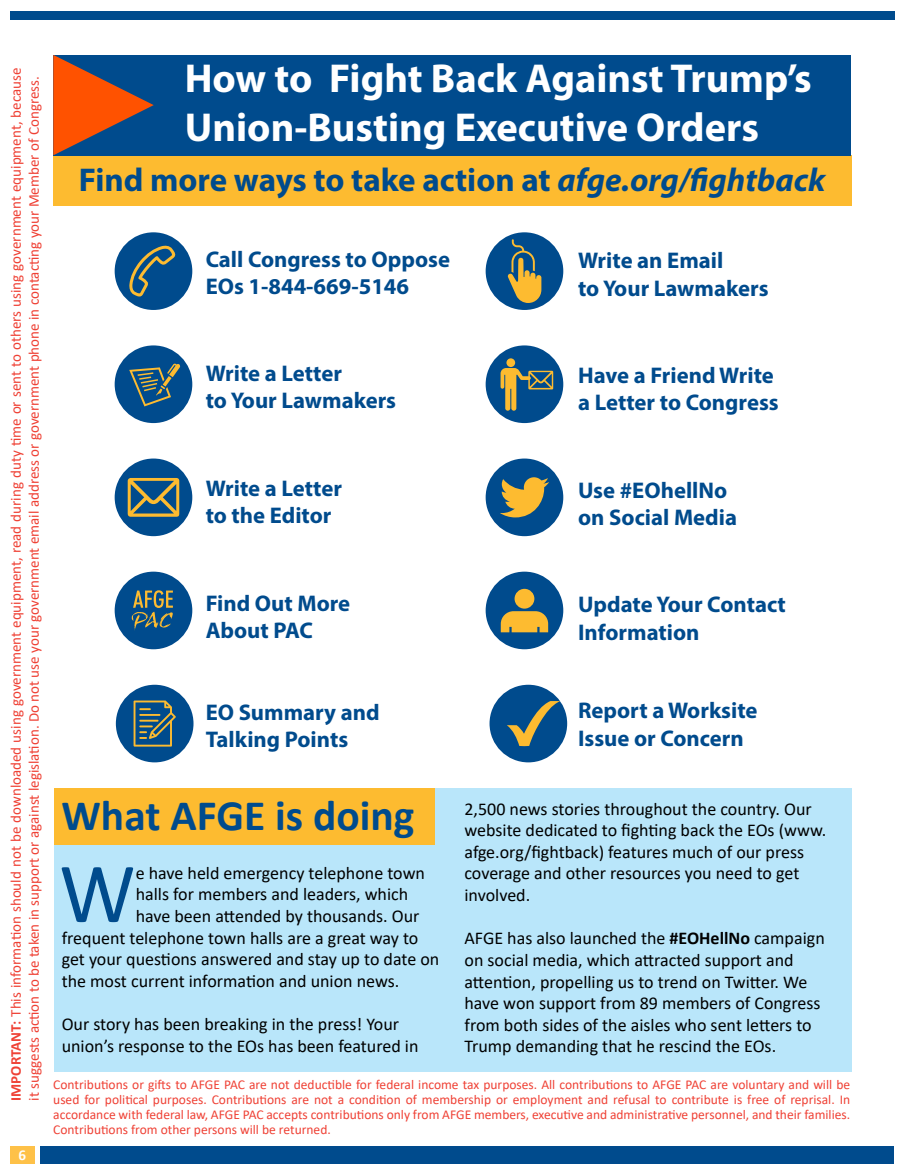
<style>
.page{position:relative;width:905px;height:1175px;background:#fff}
.page>*{position:absolute;margin:0;border:0;box-sizing:border-box;transform-origin:0 0}
.t1{font:86.1px "Calibri";color:#004b8d}
.t2{font:700 43.5px "Calibri";color:#004b8d}
.t3{font:700 40.5px/48.6px "Myriad Pro";color:#fff}
.t4{font:700 33px "Myriad Pro";color:#004b8d}
.t5{font:700 22.65px/27.3px "Myriad Pro";color:#004b8d}
.t6{font:18px/21.6px "Calibri";color:#000}
.t7{font:15px/18px "Calibri";color:#ef4135}
.t8{font:700 15px "Calibri";color:#fff}
.t9{font:13.5px/15px "Calibri";color:#ef4135;text-align:justify}
.s1{font-weight:700}
.s2{font-style:italic}
</style>
<div class="page">
<div style="left:11px;top:12px;width:884px;height:8px;background:#004b8d"></div>
<div style="left:40px;top:1146px;width:854px;height:17px;background:#004b8d"></div>
<div style="left:10px;top:1146px;width:24px;height:17px;background:#fec148"></div>
<div style="left:53px;top:155px;width:798px;height:50px;background:#fdbb30"></div>
<div style="left:53px;top:55px;width:797px;height:100px;background:#004b8d"></div>
<svg style="left:53px;top:55px;width:101px;height:100px"></svg>
<div style="left:54px;top:788px;width:797px;height:283px;background:#b9e6fa"></div>
<div style="left:54px;top:788px;width:381px;height:57px;background:#fdbb30"></div>
<div style="left:115px;top:232px;width:77px;height:78px;background:#004b8d;border-radius:50%"></div>
<div style="left:115px;top:458px;width:77px;height:78px;background:#004b8d;border-radius:50%"></div>
<div style="left:115px;top:345px;width:77px;height:78px;background:#004b8d;border-radius:50%"></div>
<div style="left:115px;top:571px;width:77px;height:78px;background:#004b8d;border-radius:50%"></div>
<div style="left:485px;top:232px;width:78px;height:78px;background:#004b8d;border-radius:50%"></div>
<div style="left:485px;top:458px;width:78px;height:78px;background:#004b8d;border-radius:50%"></div>
<div style="left:485px;top:345px;width:78px;height:78px;background:#004b8d;border-radius:50%"></div>
<div style="left:485px;top:571px;width:78px;height:78px;background:#004b8d;border-radius:50%"></div>
<div style="left:506px;top:358px;width:9px;height:9px;background:#fdbb30;border-radius:50%"></div>
<svg style="left:500px;top:368px;width:53px;height:43px"></svg>
<svg style="left:132px;top:590px;width:41px;height:40px"></svg>
<svg style="left:500px;top:477px;width:49px;height:40px"></svg>
<div style="left:514px;top:589px;width:20px;height:19px;background:#fdbb30;border-radius:50%"></div>
<svg style="left:501px;top:611px;width:47px;height:21px"></svg>
<svg style="left:507px;top:239px;width:34px;height:64px"></svg>
<svg style="left:129px;top:245px;width:47px;height:52px"></svg>
<svg style="left:129px;top:364px;width:51px;height:42px"></svg>
<svg style="left:128px;top:478px;width:51px;height:39px"></svg>
<div style="left:489px;top:684px;width:78px;height:78px;background:#004b8d;border-radius:50%"></div>
<div style="left:116px;top:684px;width:77px;height:78px;background:#004b8d;border-radius:50%"></div>
<svg style="left:507px;top:701px;width:53px;height:45px"></svg>
<svg style="left:133px;top:700px;width:43px;height:46px"></svg>
<p class="t7" style="left:6px;top:1100px;width:1034px;rotate:-90deg"><span class="s1">IMPORTANT:</span> This information should not be downloaded using government equipment, read during duty time or sent to others using government equipment, because it suggests action to be taken in support or against legislation. Do not use your government email address or government phone in contacting your Member of Congress.</p>
<p class="t8" style="left:19px;top:1143px;width:9px">6</p>
<h3 class="t3" style="left:185px;top:53px;width:628px">How to Fight Back Against Trump’s<br>Union-Busting Executive Orders</h3>
<h3 class="t4" style="left:79px;top:158px;width:748px">Find more ways to take action at <span class="s2">afge.org/fightback</span></h3>
<p class="t5" style="left:206px;top:244px;width:246px">Call Congress to Oppose<br>EOs 1-844-669-5146</p>
<p class="t5" style="left:578px;top:246px;width:192px">Write an Email<br>to Your Lawmakers</p>
<p class="t5" style="left:206px;top:359px;width:192px">Write a Letter<br>to Your Lawmakers</p>
<p class="t5" style="left:206px;top:474px;width:138px">Write a Letter to the Editor</p>
<p class="t5" style="left:578px;top:361px;width:202px">Have a Friend Write a Letter to Congress</p>
<p class="t5" style="left:578px;top:475px;width:160px">Use #EOhellNo on Social Media</p>
<p class="t5" style="left:206px;top:588px;width:146px">Find Out More<br>About PAC</p>
<p class="t5" style="left:206px;top:697px;width:175px">EO Summary and<br>Talking Points</p>
<h2 class="t2" style="left:62px;top:785px;width:354px">What AFGE is doing</h2>
<h1 class="t1" style="left:59px;top:833px;width:78px">W</h1>
<p class="t6" style="left:136px;top:861px;width:291px">e have held emergency telephone town</p>
<p class="t6" style="left:136px;top:883px;width:274px">halls for members and leaders, which</p>
<p class="t6" style="left:136px;top:904px;width:285px">have been attended by thousands. Our</p>
<p class="t6" style="left:62px;top:926px;width:358px">frequent telephone town halls are a great way to</p>
<p class="t6" style="left:62px;top:947px;width:379px">get your questions answered and stay up to date on</p>
<p class="t6" style="left:62px;top:969px;width:339px">the most current information and union news.</p>
<p class="t6" style="left:62px;top:1012px;width:358px">Our story has been breaking in the press! Your union’s response to the EOs has been featured in</p>
<p class="t5" style="left:578px;top:590px;width:209px">Update Your Contact<br>Information</p>
<p class="t5" style="left:578px;top:696px;width:181px">Report a Worksite<br>Issue or Concern</p>
<p class="t6" style="left:464px;top:797px;width:363px">2,500 news stories throughout the country. Our website dedicated to fighting back the EOs (www. afge.org/fightback) features much of our press coverage and other resources you need to get involved.</p>
<p class="t6" style="left:464px;top:927px;width:362px">AFGE has also launched the <span class="s1">#EOHellNo</span> campaign on social media, which attracted support and attention, propelling us to trend on Twitter. We have won support from 89 members of Congress from both sides of the aisles who sent letters to Trump demanding that he rescind the EOs.</p>
<p class="t9" style="left:53px;top:1076px;width:798px">Contributions or gifts to AFGE PAC are not deductible for federal income tax purposes. All contributions to AFGE PAC are voluntary and will be used for political purposes. Contributions are not a condition of membership or employment and refusal to contribute is free of reprisal. In accordance with federal law, AFGE PAC accepts contributions only from AFGE members, executive and administrative personnel, and their families.<br>Contributions from other persons will be returned.</p>
</div>
